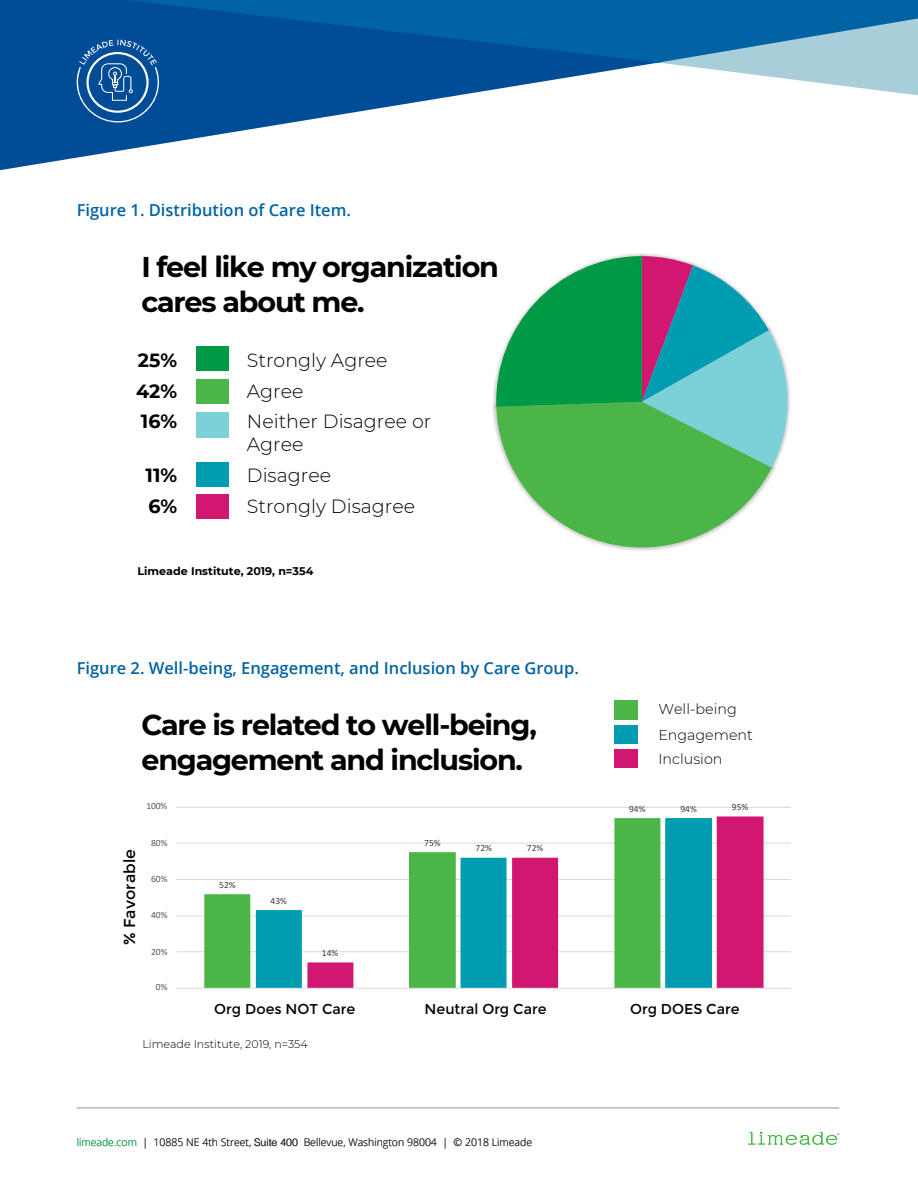
<style>
.page{position:relative;width:918px;height:1188px;background:#fff}
.page>*{position:absolute;margin:0;border:0;box-sizing:border-box;transform-origin:0 0}
.t1{font:700 28.5px/35px "Montserrat";letter-spacing:-.04em;color:#000}
.t2{font:300 19.05px/30.6px "Montserrat";color:#000}
.t3{font:700 19.05px/30.6px "Montserrat";color:#000;text-align:justify}
.body{font:600 16.5px "Open Sans";color:#0163a4}
.t4{font:15.9px "Montserrat";color:#000}
.t5{font:14.25px "Montserrat";color:#000}
.t6{font:300 14.25px/25px "Montserrat";color:#000}
.t7{font:300 11.1px "Montserrat";color:#000}
.t8{font:700 11.1px "Montserrat";color:#000}
.t9{font:300 10.5px "Open Sans";color:#231f20}
.t10{font:300 10.5px "Open Sans";color:#109b48}
.t11{font:9.45px "Calibri";color:#404040}
.t12{font:9.45px "Calibri";letter-spacing:-.005em;color:#595959}
.s1{font-family:"Helvetica"}
</style>
<div class="page">
<div style="left:0;top:0;width:918px;height:63px;background:#0163a4"></div>
<svg style="left:0;top:0;width:657px;height:171px;fill:#00529a"></svg>
<svg style="left:659px;top:18px;width:259px;height:77px"></svg>
<svg style="left:77px;top:40px;width:82px;height:82px;background:#2767a6"></svg>
<hr style="left:77px;top:1108px;width:762px;height:1px;background:#b4b5b8">
<svg style="left:748px;top:1132px;width:91px;height:13px"></svg>
<hr style="left:176px;top:988px;width:615px;height:1px;background:#d9d9d9">
<hr style="left:176px;top:951px;width:615px;height:1px;background:#d9d9d9">
<hr style="left:176px;top:916px;width:615px;height:1px;background:#d9d9d9">
<hr style="left:176px;top:879px;width:615px;height:1px;background:#d9d9d9">
<hr style="left:176px;top:843px;width:615px;height:1px;background:#d9d9d9">
<hr style="left:176px;top:807px;width:615px;height:1px;background:#d9d9d9">
<svg style="left:204px;top:842px;width:52px;height:146px;fill:#4bb647"></svg>
<svg style="left:256px;top:842px;width:51px;height:146px"></svg>
<svg style="left:307px;top:816px;width:457px;height:172px"></svg>
<div style="left:614px;top:701px;width:23px;height:19px;background:#4bb647"></div>
<div style="left:614px;top:725px;width:23px;height:19px;background:#009cb1"></div>
<div style="left:614px;top:750px;width:23px;height:18px;background:#d21771"></div>
<svg style="left:493px;top:256px;width:297px;height:295px"></svg>
<div style="left:196px;top:346px;width:33px;height:25px;background:#009a46"></div>
<div style="left:196px;top:379px;width:33px;height:25px;background:#4bb647"></div>
<div style="left:196px;top:412px;width:33px;height:25px;background:#7bd1d7"></div>
<div style="left:196px;top:463px;width:33px;height:24px;background:#009cb1"></div>
<div style="left:196px;top:494px;width:33px;height:25px;background:#d21771"></div>
<p class="body" style="left:77px;top:199px;width:276px">Figure 1. Distribution of Care Item.</p>
<p class="t1" style="left:141px;top:248px;width:359px">I feel like my organization cares about me.</p>
<p class="t3" style="left:136px;top:344px;width:43px">25% 42% 16%</p>
<p class="t3" style="left:146px;top:459px;width:33px">11%<br>6%</p>
<p class="t2" style="left:247px;top:344px;width:186px">Strongly Agree<br>Agree<br>Neither Disagree or</p>
<p class="t2" style="left:247px;top:428px;width:170px">Agree<br>Disagree<br>Strongly Disagree</p>
<p class="t8" style="left:137px;top:563px;width:177px">Limeade Institute, 2019, n=354</p>
<p class="body" style="left:77px;top:657px;width:504px">Figure 2. Well-being, Engagement, and Inclusion by Care Group.</p>
<p class="t1" style="left:141px;top:706px;width:397px">Care is related to well-being, engagement and inclusion.</p>
<p class="t12" style="left:146px;top:800px;width:23px">100%</p>
<p class="t4" style="left:120px;top:945px;width:97px;rotate:-90deg">% Favorable</p>
<p class="t12" style="left:151px;top:836px;width:18px">80%</p>
<p class="t12" style="left:151px;top:872px;width:18px">60%</p>
<p class="t12" style="left:151px;top:908px;width:18px">40%</p>
<p class="t12" style="left:151px;top:945px;width:18px">20%</p>
<p class="t12" style="left:156px;top:981px;width:13px">0%</p>
<p class="t11" style="left:219px;top:878px;width:18px">52%</p>
<p class="t11" style="left:271px;top:894px;width:18px">43%</p>
<p class="t11" style="left:322px;top:946px;width:18px">14%</p>
<p class="t11" style="left:424px;top:836px;width:18px">75%</p>
<p class="t11" style="left:476px;top:842px;width:18px">72%</p>
<p class="t11" style="left:527px;top:842px;width:18px">72%</p>
<p class="t6" style="left:658px;top:696px;width:96px">Well-being<br>Engagement<br>Inclusion</p>
<p class="t11" style="left:629px;top:802px;width:18px">94%</p>
<p class="t11" style="left:681px;top:802px;width:18px">94%</p>
<p class="t11" style="left:732px;top:800px;width:18px">95%</p>
<p class="t5" style="left:214px;top:1001px;width:143px">Org Does NOT Care</p>
<p class="t5" style="left:425px;top:1001px;width:123px">Neutral Org Care</p>
<p class="t5" style="left:630px;top:1001px;width:111px">Org DOES Care</p>
<p class="t7" style="left:142px;top:1037px;width:167px">Limeade Institute, 2019, n=354</p>
<p class="t10" style="left:77px;top:1135px;width:62px">limeade.com</p>
<p class="t9" style="left:142px;top:1135px;width:157px">| 10885 NE 4th Street, <span class="s1">Suite 400</span></p>
<p class="t9" style="left:304px;top:1135px;width:230px">Bellevue, Washington 98004 | © 2018 Limeade</p>
</div>
